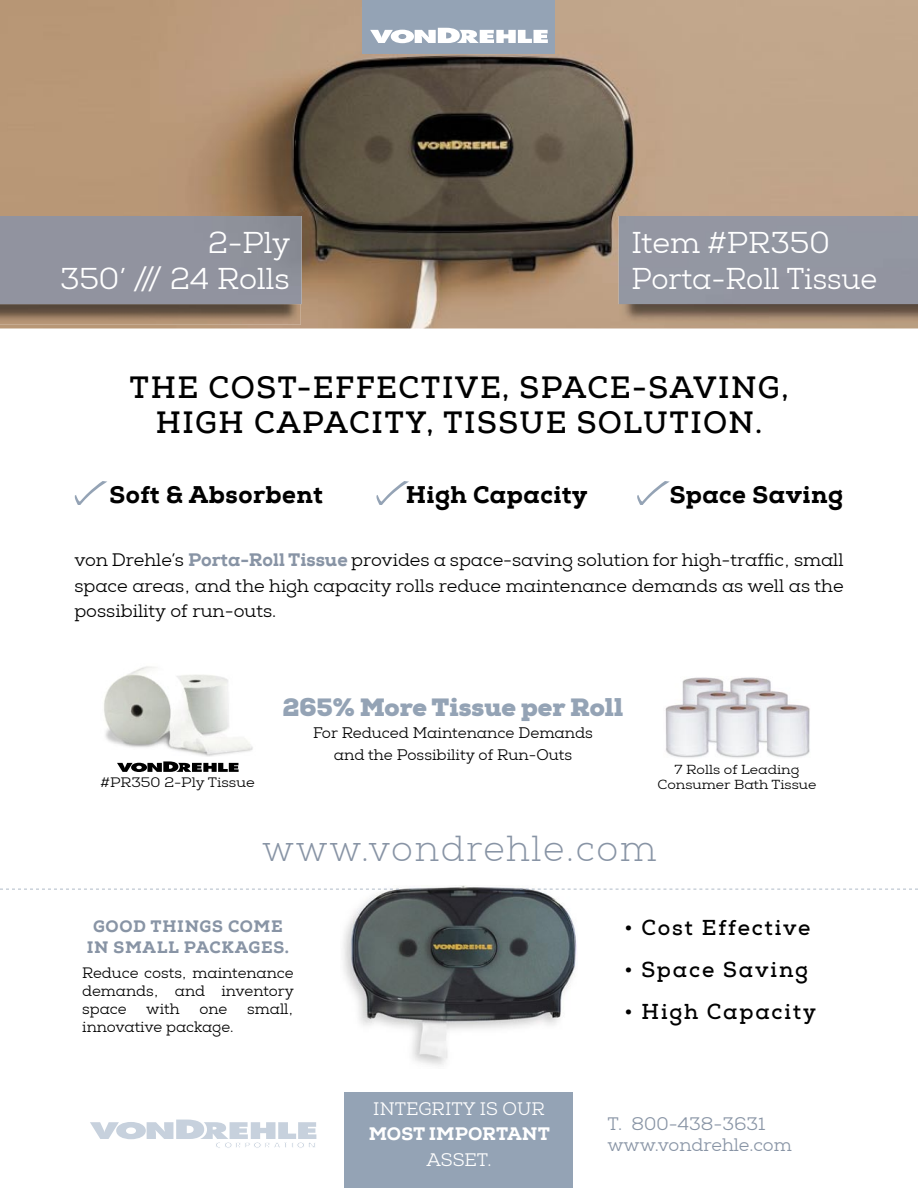
<style>
.page{position:relative;width:918px;height:1188px;background:#fff}
.page>*{position:absolute;margin:0;border:0;box-sizing:border-box;transform-origin:0 0}
.t1{font:300 36px "Nexa Slab";letter-spacing:.05em;color:#8894a5}
.t2{font:700 30px/34.5px "Nexa Slab";letter-spacing:.05em;color:#000;text-align:center}
.t3{font:30px/36px "Nexa Slab";color:#fff}
.t4{font:900 24.9px "Nexa Slab";color:#94a3b5}
.t5{font:800 24px "Nexa Slab";letter-spacing:.02em;color:#000}
.t6{font:700 21px "Nexa Slab";letter-spacing:.09em;color:#000}
.t7{font:18px/25.5px "Nexa Slab";color:#000;text-align:justify}
.t8{font:18px/21px "Nexa Slab";color:#8894a5}
.t9{font:18px "Nexa Slab";color:#fff}
.t10{font:800 18px "Nexa Slab";color:#fff}
.t11{font:800 16.5px/21px "Nexa Slab";letter-spacing:.04em;color:#8894a5;text-align:center}
.t12{font:15.3px/22.2px "Nexa Slab";color:#000;text-align:center}
.t13{font:15px/18px "Nexa Slab";color:#000;text-align:justify}
.t14{font:13.65px "Nexa Slab";color:#000;scale:1.08 1}
.t15{font:13.05px "Nexa Slab";color:#000;scale:1.08 1}
.s1{font-weight:800;color:#8894a5}
</style>
<div class="page">
<img style="left:665px;top:677px;width:145px;height:81px">
<svg style="left:117px;top:761px;width:122px;height:11px"></svg>
<img style="left:104px;top:666px;width:149px;height:91px">
<img style="left:0;top:0;width:918px;height:328px">
<div style="left:363px;top:0;width:192px;height:54px;background:#94a3b5"></div>
<svg style="left:370px;top:28px;width:178px;height:15px"></svg>
<div style="left:344px;top:1093px;width:229px;height:95px;background:#94a3b5"></div>
<img style="left:342px;top:886px;width:235px;height:179px">
<svg style="left:0;top:889px;width:399px;height:1px"></svg>
<svg style="left:520px;top:889px;width:398px;height:1px"></svg>
<svg style="left:90px;top:1120px;width:226px;height:28px"></svg>
<svg style="left:74px;top:481px;width:33px;height:24px"></svg>
<svg style="left:376px;top:481px;width:33px;height:24px"></svg>
<svg style="left:637px;top:481px;width:33px;height:24px"></svg>
<img style="left:619px;top:216px;width:299px;height:109px">
<img style="left:0;top:304px;width:301px;height:21px">
<div style="left:0;top:216px;width:302px;height:88px;background:#91939f"></div>
<h2 class="t3" style="left:60px;top:225px;width:232px;text-align:right">2-Ply<br>350’ /// 24 Rolls</h2>
<h2 class="t3" style="left:632px;top:225px;width:247px">Item #PR350<br>Porta-Roll Tissue</h2>
<h2 class="t2" style="left:130px;top:371px;width:660px">THE COST-EFFECTIVE, SPACE-SAVING,<br>HIGH CAPACITY, TISSUE SOLUTION.</h2>
<h3 class="t5" style="left:110px;top:480px;width:215px">Soft &amp; Absorbent</h3>
<h3 class="t5" style="left:406px;top:480px;width:183px">High Capacity</h3>
<h3 class="t5" style="left:670px;top:480px;width:175px">Space Saving</h3>
<p class="t7" style="left:74px;top:548px;width:771px">von Drehle’s <span class="s1">Porta-Roll Tissue</span> provides a space-saving solution for high-traffic, small space areas, and the high capacity rolls reduce maintenance demands as well as the possibility of run-outs.</p>
<h3 class="t4" style="left:283px;top:691px;width:342px">265% More Tissue per Roll</h3>
<p class="t12" style="left:313px;top:722px;width:281px">For Reduced Maintenance Demands and the Possibility of Run-Outs</p>
<p class="t15" style="left:675px;top:761px;width:117px">7 Rolls of Leading</p>
<p class="t14" style="left:101px;top:774px;width:144px">#PR350 2-Ply Tissue</p>
<p class="t15" style="left:658px;top:777px;width:148px">Consumer Bath Tissue</p>
<h1 class="t1" style="left:262px;top:827px;width:396px">www.vondrehle.com</h1>
<p class="t11" style="left:87px;top:916px;width:204px">GOOD THINGS COME<br>IN SMALL PACKAGES.</p>
<p class="t13" style="left:82px;top:964px;width:213px">Reduce costs, maintenance demands, and inventory space</p>
<p class="t13" style="left:146px;top:1000px;width:35px">with</p>
<p class="t13" style="left:199px;top:1000px;width:29px">one</p>
<p class="t13" style="left:247px;top:1000px;width:48px">small,</p>
<p class="t13" style="left:82px;top:1018px;width:153px">innovative package.</p>
<p class="t9" style="left:373px;top:1098px;width:173px">INTEGRITY IS OUR</p>
<p class="t10" style="left:369px;top:1123px;width:183px">MOST IMPORTANT</p>
<p class="t9" style="left:427px;top:1149px;width:66px">ASSET.</p>
<p class="t6" style="left:624px;top:915px;width:187px">• Cost Effective</p>
<p class="t6" style="left:624px;top:957px;width:185px">• Space Saving</p>
<p class="t6" style="left:624px;top:999px;width:193px">• High Capacity</p>
<p class="t8" style="left:608px;top:1113px;width:186px">T. 800-438-3631 www.vondrehle.com</p>
</div>
